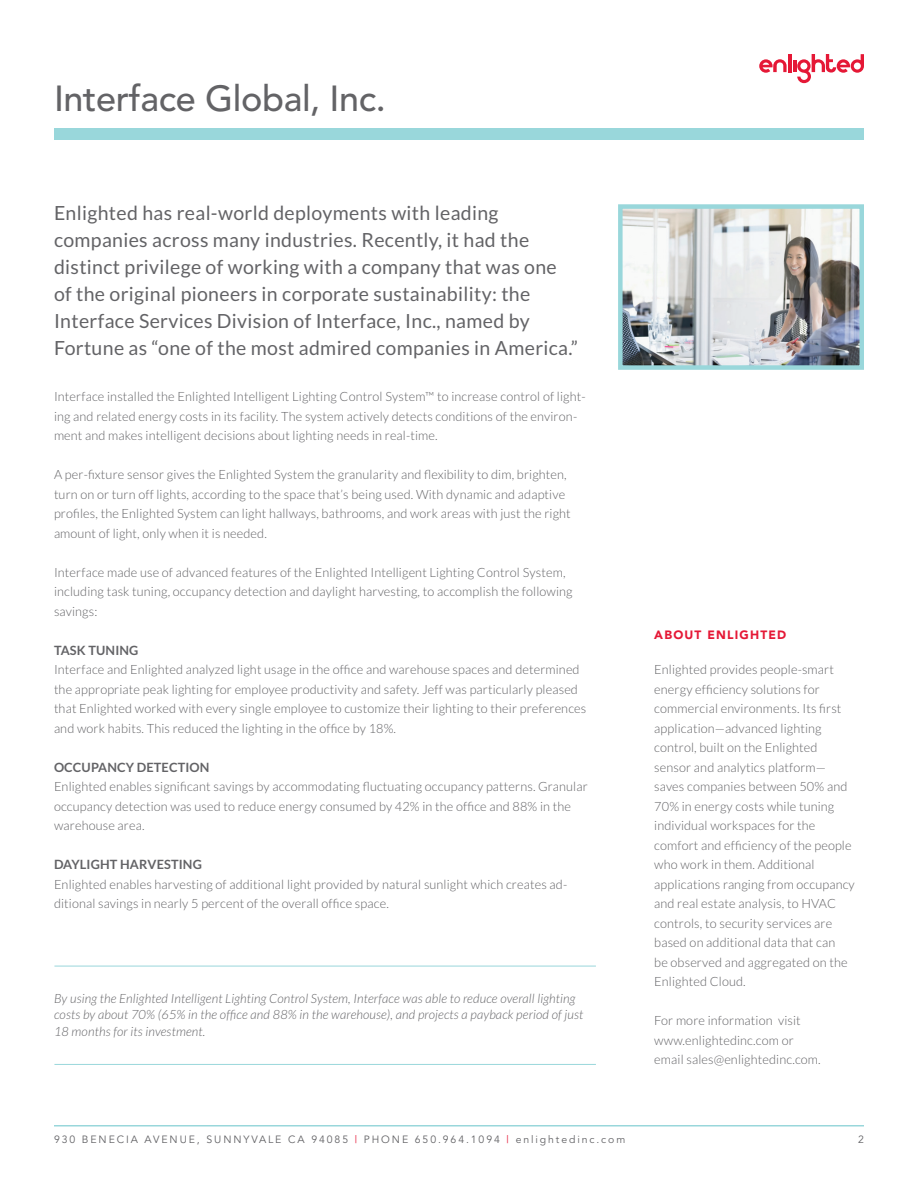
<style>
.page{position:relative;width:918px;height:1188px;background:#fff}
.page>*{position:absolute;margin:0;border:0;box-sizing:border-box;transform-origin:0 0}
.t1{font:500 36px "Avenir";letter-spacing:-.01em;color:#636366}
.Headline_Paragraph{font:19.5px/27px "Lato";letter-spacing:.015em;color:#636366}
.t2{font:300 12.75px/19.5px "Lato";letter-spacing:.01em;color:#636366}
.t3{font:italic 300 12.75px/16.5px "Lato";letter-spacing:.01em;color:#636366}
.t4{font:700 12.75px "Lato";letter-spacing:.01em;color:#636366}
.t5{font:900 12px "Avenir";letter-spacing:.1em;color:#e51836}
.t6{font:10.5px "Avenir";letter-spacing:.18em;color:#636366}
.s1{color:#e51836}
</style>
<div class="page">
<hr style="left:788px;top:54px;width:3px;height:18px;background:#e51836">
<svg style="left:759px;top:59px;width:28px;height:14px"></svg>
<svg style="left:793px;top:54px;width:71px;height:29px"></svg>
<hr style="left:54px;top:1125px;width:810px;height:1px;background:#99d7db">
<div style="left:54px;top:128px;width:810px;height:11px;background:#99d7db"></div>
<hr style="left:54px;top:1064px;width:542px;height:1px;background:#99d7db">
<hr style="left:54px;top:966px;width:542px;height:1px;background:#99d7db">
<img style="left:623px;top:209px;width:236px;height:156px">
<div style="left:618px;top:204px;width:246px;height:166px;border:4px solid #99d7db"></div>
<p class="t1" style="left:54px;top:77px;width:333px">Interface Global, Inc.</p>
<p class="Headline_Paragraph" style="left:54px;top:199px;width:525px">Enlighted has real-world deployments with leading companies across many industries. Recently, it had the distinct privilege of working with a company that was one of the original pioneers in corporate sustainability: the Interface Services Division of Interface, Inc., named by Fortune as “one of the most admired companies in America.”</p>
<p class="t2" style="left:54px;top:387px;width:533px">Interface installed the Enlighted Intelligent Lighting Control System™ to increase control of light&shy;ing and related energy costs in its facility. The system actively detects conditions of the environ&shy;ment and makes intelligent decisions about lighting needs in real-time.</p>
<p class="t2" style="left:54px;top:465px;width:518px">A per-fixture sensor gives the Enlighted System the granularity and flexibility to dim, brighten, turn on or turn off lights, according to the space that’s being used. With dynamic and adaptive profi les, the Enlighted System can light hallways, bathrooms, and work areas with just the right amount of light, only when it is needed.</p>
<p class="t2" style="left:54px;top:563px;width:520px">Interface made use of advanced features of the Enlighted Intelligent Lighting Control System, including task tuning, occupancy detection and daylight harvesting, to accomplish the following savings:</p>
<p class="t4" style="left:54px;top:643px;width:86px">TASK TUNING</p>
<p class="t2" style="left:54px;top:660px;width:534px">Interface and Enlighted analyzed light usage in the office and warehouse spaces and determined the appropriate peak lighting for employee productivity and safety. Jeff was particularly pleased that Enlighted worked with every single employee to customize their lighting to their preferences and work habits. This reduced the lighting in the office by 18%.</p>
<p class="t4" style="left:54px;top:760px;width:157px">OCCUPANCY DETECTION</p>
<p class="t2" style="left:54px;top:777px;width:535px">Enlighted enables signifi cant savings by accommodating fluctuating occupancy patterns. Granular occupancy detection was used to reduce energy consumed by 42% in the offi ce and 88% in the warehouse area.</p>
<p class="t4" style="left:54px;top:858px;width:149px">DAYLIGHT HARVESTING</p>
<p class="t2" style="left:54px;top:875px;width:515px">Enlighted enables harvesting of additional light provided by natural sunlight which creates ad&shy;ditional savings in nearly 5 percent of the overall offi ce space.</p>
<p class="t3" style="left:54px;top:991px;width:531px">By using the Enlighted Intelligent Lighting Control System, Interface was able to reduce overall lighting costs by about 70% (65% in the office and 88% in the warehouse), and projects a payback period of just<br>18 months for its investment.</p>
<p class="t5" style="left:654px;top:628px;width:134px">ABOUT ENLIGHTED</p>
<p class="t2" style="left:654px;top:660px;width:202px">Enlighted provides people-smart energy efficiency solutions for commercial environments. Its fi rst application—advanced lighting control, built on the Enlighted sensor and analytics platform— saves companies between 50% and<br>70% in energy costs while tuning individual workspaces for the comfort and efficiency of the people who work in them. Additional applications ranging from occupancy and real estate analysis, to HVAC controls, to security services are based on additional data that can<br>be observed and aggregated on the<br>Enlighted Cloud.</p>
<p class="t2" style="left:654px;top:1011px;width:168px">For more information visit www.enlightedinc.com or email sales@enlightedinc.com.</p>
<p class="t6" style="left:54px;top:1134px;width:573px">930 BENECIA AVENUE, SUNNYVALE CA 94085 <span class="s1">|</span> PHONE 650.964.1094 <span class="s1">|</span> enlightedinc.com</p>
<p class="t6" style="left:858px;top:1134px;width:7px">2</p>
</div>
